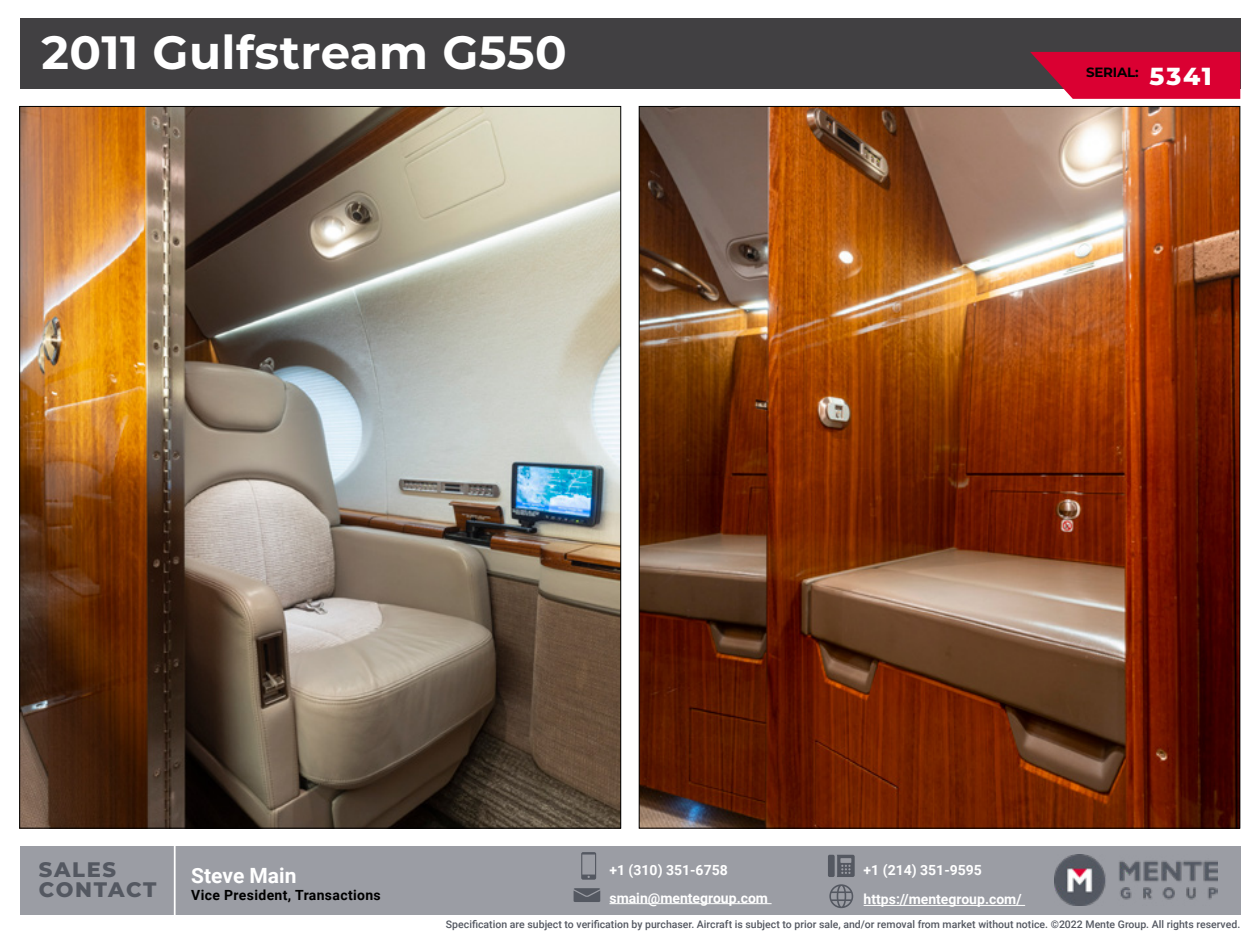
<style>
.page{position:relative;width:1260px;height:945px;background:#fff}
.page>*{position:absolute;margin:0;border:0;box-sizing:border-box;transform-origin:0 0}
.t1{font:700 46.73px "Montserrat";letter-spacing:.01em;color:#fff}
.t2{font:800 24.68px "Montserrat";color:#fff}
.t3{font:800 21px "Montserrat";letter-spacing:.08em;color:#545861}
.t4{font:700 21px "Roboto";color:#fff}
.t5{font:700 14px/27.3px "Roboto";color:#fff}
.t6{font:700 14px "Roboto";letter-spacing:.025em;color:#000}
.t7{font:700 13.47px "Montserrat";letter-spacing:-.02em;color:#000}
.t8{font:500 10.5px "Roboto";color:#545861}
</style>
<div class="page">
<div style="left:20px;top:846px;width:1220px;height:69px;background:#9b9da4"></div>
<img style="left:1055px;top:855px;width:163px;height:51px">
<svg style="left:581px;top:852px;width:15px;height:28px"></svg>
<hr style="left:609px;top:903px;width:163px;height:1px;background:#fff">
<svg style="left:574px;top:888px;width:26px;height:14px"></svg>
<hr style="left:864px;top:905px;width:161px;height:1px;background:#fff">
<svg style="left:829px;top:884px;width:24px;height:24px"></svg>
<div style="left:828px;top:855px;width:7px;height:22px;background:#545861;border-radius:2px"></div>
<svg style="left:837px;top:855px;width:18px;height:22px"></svg>
<hr style="left:174px;top:846px;width:2px;height:70px;background:#fff">
<div style="left:20px;top:18px;width:1220px;height:70px;background:#414042"></div>
<svg style="left:1030px;top:52px;width:210px;height:47px;background:#d10e3b"></svg>
<img style="left:641px;top:108px;width:597px;height:719px">
<img style="left:21px;top:108px;width:598px;height:719px">
<h1 class="t1" style="left:42px;top:18px;width:527px">2011 Gulfstream G550</h1>
<p class="t7" style="left:1086px;top:62px;width:54px">SERIAL:</p>
<h2 class="t2" style="left:1150px;top:58px;width:64px">5341</h2>
<h3 class="t3" style="left:39px;top:854px;width:79px">SALES</h3>
<h3 class="t5" style="left:864px;top:855px;width:120px">+1 (214) 351-9595</h3>
<h3 class="t3" style="left:39px;top:875px;width:119px">CONTACT</h3>
<h3 class="t5" style="left:609px;top:856px;width:160px">+1 (310) 351-6758 smain@mentegroup.com</h3>
<h3 class="t4" style="left:191px;top:861px;width:107px">Steve Main</h3>
<h3 class="t6" style="left:191px;top:885px;width:191px">Vice President, Transactions</h3>
<h3 class="t5" style="left:864px;top:885px;width:160px">https://mentegroup.com/</h3>
<p class="t8" style="left:446px;top:917px;width:796px">Specification are subject to verification by purchaser. Aircraft is subject to prior sale, and/or removal from market without notice. ©2022 Mente Group. All rights reserved.</p>
</div>
